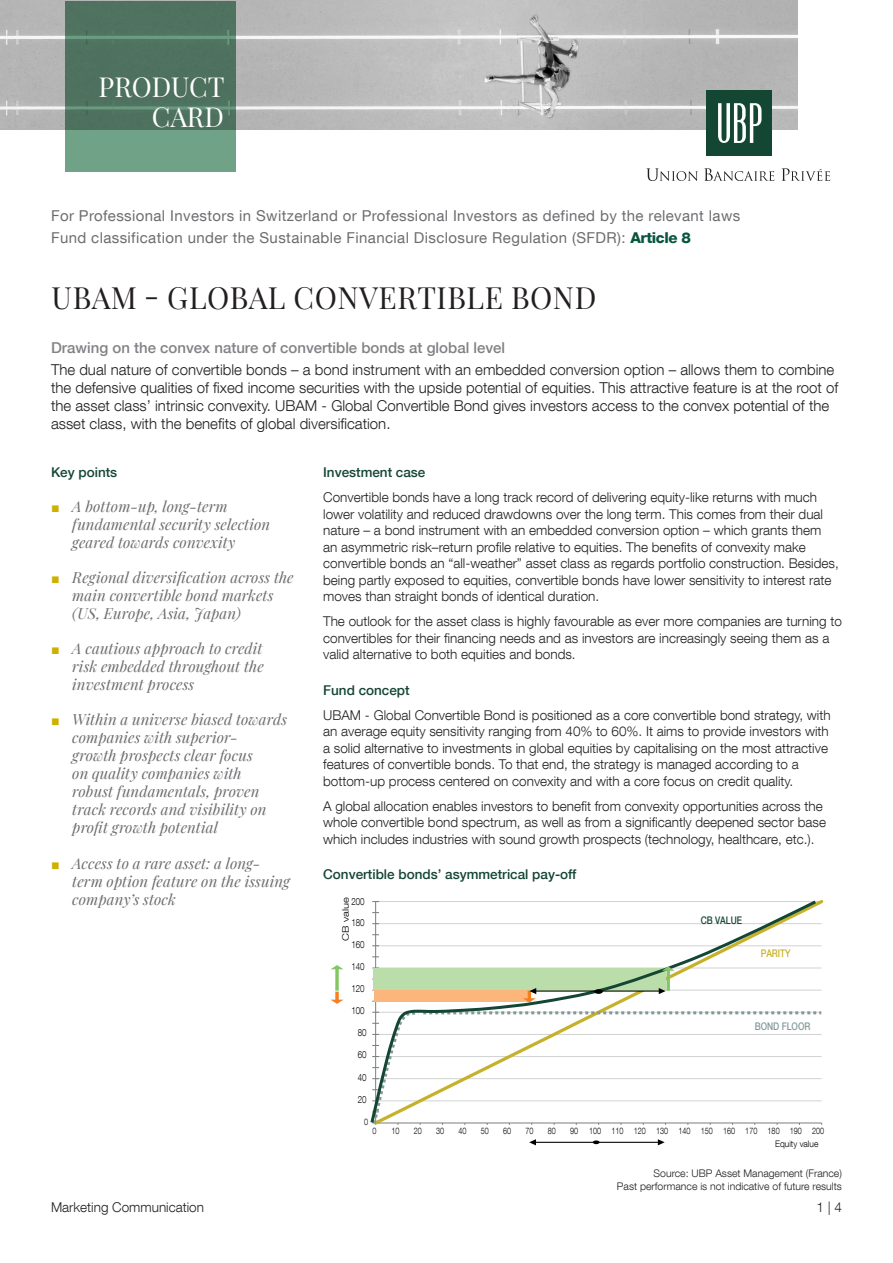
<style>
.page{position:relative;width:893px;height:1263px;background:#fff}
.page>*{position:absolute;margin:0;border:0;box-sizing:border-box;transform-origin:0 0}
.nom_du_fonds{font:30px "Playfair Display";letter-spacing:.02em;color:#231f20}
.t1{font:27px "Playfair Display";color:#fff}
.t2{font:italic 15px/18px "Playfair Display";letter-spacing:.005em;color:#6c6d70}
.Texte_Intro{font:300 15px/18px "Helvetica Neue LT Com";color:#231f20}
.For_qualified_invest{font:15px "Helvetica Neue LT Com";letter-spacing:.025em;color:#6c6d70}
.Texte_Intro_65{font:500 15px "Helvetica Neue LT Com";color:#808285}
.Texte{font:300 13.5px/16.5px "Helvetica Neue LT Com";color:#231f20}
.Titre_Niv_2{font:500 13.5px "Helvetica Neue LT Com";color:#144634}
.Disclaimer{font:300 13.5px "Helvetica Neue LT Com";color:#231f20}
.Sources{font:300 10.5px/12.6px "Helvetica Neue LT Com";color:#231f20;text-align:right}
.t3{font:500 10.5px "Helvetica Neue LT Com";color:#839999;scale:.8 1}
.t4{font:500 10.5px "Helvetica Neue LT Com";color:#144634;scale:.8 1}
.t5{font:500 10.5px "Helvetica Neue LT Com";color:#c5b12a;scale:.8 1}
.t6{font:300 9.9px "Helvetica Neue LT Com";color:#000001;scale:.8 1}
.t7{font:300 9px/13.2px "Helvetica Neue LT Com";color:#000001;scale:.8 1}
.t8{font:300 9px "Helvetica Neue LT Com";color:#000001;scale:1.24 1}
.s1{font-weight:800;color:#085540}
.s2{font-family:"Arial";font-style:normal;font-size:14.25px;color:#ceb000}
</style>
<div class="page">
<svg style="left:335px;top:969px;width:4px;height:22px"></svg>
<svg style="left:331px;top:965px;width:12px;height:4px"></svg>
<svg style="left:331px;top:992px;width:12px;height:12px"></svg>
<hr style="left:535px;top:1142px;width:61px;height:1px;background:#000001">
<svg style="left:529px;top:1139px;width:7px;height:6px"></svg>
<svg style="left:593px;top:1140px;width:7px;height:4px"></svg>
<hr style="left:596px;top:1142px;width:63px;height:1px;background:#000001">
<svg style="left:658px;top:1139px;width:7px;height:6px"></svg>
<svg style="left:370px;top:900px;width:449px;height:225px"></svg>
<svg style="left:662px;top:966px;width:13px;height:5px"></svg>
<div style="left:594px;top:989px;width:9px;height:5px;background:#000001;border-radius:50%"></div>
<hr style="left:599px;top:990px;width:61px;height:1px;background:#000001">
<hr style="left:535px;top:990px;width:63px;height:1px;background:#000001">
<img style="left:0;top:0;width:797px;height:130px">
<svg style="left:65px;top:1px;width:170px;height:170px;fill:#4f7360"></svg>
<svg style="left:646px;top:168px;width:52px;height:13px"></svg>
<svg style="left:704px;top:168px;width:70px;height:13px"></svg>
<svg style="left:781px;top:168px;width:49px;height:13px"></svg>
<div style="left:706px;top:90px;width:66px;height:66px;background:#144634"></div>
<svg style="left:718px;top:103px;width:43px;height:40px"></svg>
<p class="t1" style="left:99px;top:66px;width:128px">PRODUCT</p>
<p class="t1" style="left:152px;top:96px;width:74px">CARD</p>
<p class="For_qualified_invest" style="left:51px;top:207px;width:691px">For Professional Investors in Switzerland or Professional Investors as defined by the relevant laws</p>
<p class="For_qualified_invest" style="left:51px;top:229px;width:641px">Fund classification under the Sustainable Financial Disclosure Regulation (SFDR): <span class="s1">Article 8</span></p>
<p class="nom_du_fonds" style="left:52px;top:274px;width:546px">UBAM - GLOBAL CONVERTIBLE BOND</p>
<p class="Texte_Intro_65" style="left:51px;top:338px;width:456px">Drawing on the convex nature of convertible bonds at global level</p>
<p class="Texte_Intro" style="left:51px;top:360px;width:789px">The dual nature of convertible bonds – a bond instrument with an embedded conversion option – allows them to combine the defensive qualities of fixed income securities with the upside potential of equities. This attractive feature is at the root of the asset class’ intrinsic convexity. UBAM - Global Convertible Bond gives investors access to the convex potential of the asset class, with the benefits of global diversification.</p>
<p class="Titre_Niv_2" style="left:323px;top:464px;width:104px">Investment case</p>
<p class="Texte" style="left:323px;top:489px;width:517px">Convertible bonds have a long track record of delivering equity-like returns with much lower volatility and reduced drawdowns over the long term. This comes from their dual nature – a bond instrument with an embedded conversion option – which grants them an asymmetric risk–return profile relative to equities. The benefits of convexity make convertible bonds an “all-weather” asset class as regards portfolio construction. Besides, being partly exposed to equities, convertible bonds have lower sensitivity to interest rate moves than straight bonds of identical duration.</p>
<p class="Texte" style="left:323px;top:613px;width:520px">The outlook for the asset class is highly favourable as ever more companies are turning to convertibles for their financing needs and as investors are increasingly seeing them as a valid alternative to both equities and bonds.</p>
<p class="Titre_Niv_2" style="left:323px;top:682px;width:88px">Fund concept</p>
<p class="Texte" style="left:323px;top:706px;width:509px">UBAM - Global Convertible Bond is positioned as a core convertible bond strategy, with an average equity sensitivity ranging from 40% to 60%. It aims to provide investors with a solid alternative to investments in global equities by capitalising on the most attractive features of convertible bonds. To that end, the strategy is managed according to a bottom-up process centered on convexity and with a core focus on credit quality.</p>
<p class="Texte" style="left:323px;top:797px;width:504px">A global allocation enables investors to benefit from convexity opportunities across the whole convertible bond spectrum, as well as from a significantly deepened sector base which includes industries with sound growth prospects (technology, healthcare, etc.).</p>
<p class="Titre_Niv_2" style="left:51px;top:464px;width:68px">Key points</p>
<p class="t2" style="left:72px;top:497px;width:200px;text-indent:-21px"><span class="s2">■</span> A bottom-up, long-term fundamental security selection geared towards convexity</p>
<p class="t2" style="left:72px;top:568px;width:223px;text-indent:-21px"><span class="s2">■</span> Regional diversification across the main convertible bond markets (US, Europe, Asia, Japan)</p>
<p class="t2" style="left:72px;top:639px;width:193px;text-align:justify;text-indent:-21px"><span class="s2">■</span> A cautious approach to credit risk embedded throughout the investment process</p>
<p class="t2" style="left:72px;top:710px;width:216px;text-indent:-21px"><span class="s2">■</span> Within a universe biased towards companies with superior-<br>growth prospects clear focus<br>on quality companies with<br>robust fundamentals, proven track records and visibility on profit growth potential</p>
<p class="t2" style="left:72px;top:853px;width:219px;text-indent:-21px"><span class="s2">■</span> Access to a rare asset: a long&shy;term option feature on the issuing company’s stock</p>
<p class="Titre_Niv_2" style="left:323px;top:866px;width:255px">Convertible bonds’ asymmetrical pay-off</p>
<p class="t8" style="left:340px;top:941px;width:36px;rotate:-90deg">CB value</p>
<p class="t6" style="left:351px;top:896px;width:18px">200</p>
<p class="t4" style="left:701px;top:914px;width:53px">CB VALUE</p>
<p class="t6" style="left:351px;top:916px;width:18px">180</p>
<p class="t6" style="left:351px;top:938px;width:18px">160</p>
<p class="t5" style="left:761px;top:947px;width:39px">PARITY</p>
<p class="t6" style="left:351px;top:960px;width:18px">140</p>
<p class="t6" style="left:351px;top:982px;width:18px">120</p>
<p class="t6" style="left:351px;top:1004px;width:18px">100</p>
<p class="t6" style="left:358px;top:1027px;width:13px">80</p>
<p class="t6" style="left:358px;top:1049px;width:13px">60</p>
<p class="t6" style="left:358px;top:1071px;width:13px">40</p>
<p class="t6" style="left:358px;top:1093px;width:13px">20</p>
<p class="t7" style="left:364px;top:1115px;width:7px">0</p>
<p class="t3" style="left:755px;top:1020px;width:71px">BOND FLOOR</p>
<p class="t7" style="left:372px;top:1124px;width:7px">0</p>
<p class="t7" style="left:392px;top:1124px;width:12px">10</p>
<p class="t7" style="left:414px;top:1124px;width:12px">20</p>
<p class="t7" style="left:436px;top:1124px;width:12px">30</p>
<p class="t7" style="left:458px;top:1124px;width:12px">40</p>
<p class="t7" style="left:481px;top:1124px;width:12px">50</p>
<p class="t7" style="left:503px;top:1124px;width:12px">60</p>
<p class="t7" style="left:525px;top:1124px;width:12px">70</p>
<p class="t7" style="left:548px;top:1124px;width:12px">80</p>
<p class="t7" style="left:775px;top:1124px;width:63px;text-indent:-205px">90 100 110 120 130 140 150 160 170 180 190 200<br>Equity value</p>
<p class="Disclaimer" style="left:51px;top:1199px;width:155px">Marketing Communication</p>
<p class="Sources" style="left:617px;top:1167px;width:227px">Source: UBP Asset Management (France)<br>Past performance is not indicative of future results</p>
<p class="Texte" style="left:816px;top:1199px;width:27px">1 | 4</p>
</div>
